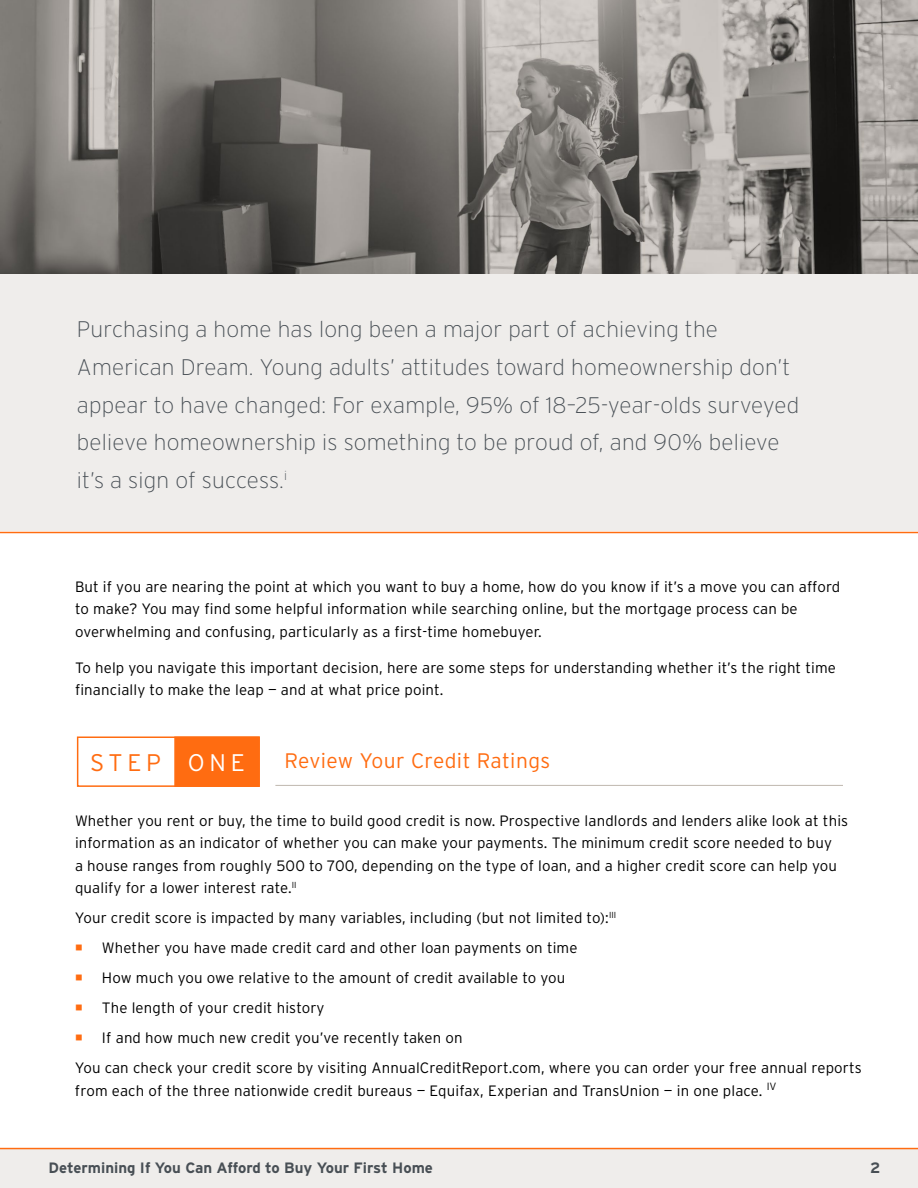
<style>
.page{position:relative;width:918px;height:1188px;background:#fff}
.page>*{position:absolute;margin:0;border:0;box-sizing:border-box;transform-origin:0 0}
.t1{font:300 24px "Interstate";letter-spacing:.2em;color:#ff6c11}
.t2{font:200 22.5px/37.5px "Interstate";letter-spacing:.01em;color:#484f55}
.t3{font:300 21px "Interstate";letter-spacing:.02em;color:#ff6c11}
.t4{font:300 15px/22.5px "Interstate";letter-spacing:.01em;color:#000}
.t5{font:700 15px "Interstate";color:#484f55}
.s1{color:#fff}
</style>
<div class="page">
<div style="left:0;top:1149px;width:918px;height:39px;background:#efedeb"></div>
<hr style="left:0;top:1148px;width:918px;height:1px;background:#ff6c11">
<img style="left:0;top:0;width:918px;height:274px">
<div style="left:0;top:274px;width:918px;height:257px;background:#efedeb"></div>
<hr style="left:0;top:532px;width:918px;height:1px;background:#ff6c11">
<div style="left:77px;top:736px;width:183px;height:51px;border:2px solid #ff6c11"></div>
<div style="left:174px;top:736px;width:86px;height:51px;background:#ff6c11;border:2px solid #ff6c11"></div>
<hr style="left:275px;top:785px;width:568px;height:1px;background:#bfb8af">
<p class="t2" style="left:77px;top:311px;width:724px">Purchasing a home has long been a major part of achieving the American Dream. Young adults’ attitudes toward homeownership don’t appear to have changed: For example, 95% of 18–25-year-olds surveyed believe homeownership is something to be proud of, and 90% believe it’s a sign of success.<sup>i</sup></p>
<p class="t4" style="left:75px;top:575px;width:767px">But if you are nearing the point at which you want to buy a home, how do you know if it’s a move you can afford to make? You may find some helpful information while searching online, but the mortgage process can be overwhelming and confusing, particularly as a first-time homebuyer.</p>
<p class="t4" style="left:75px;top:656px;width:763px">To help you navigate this important decision, here are some steps for understanding whether it’s the right time financially to make the leap — and at what price point.</p>
<h1 class="t1" style="left:90px;top:749px;width:156px">STEP <span class="s1">ONE</span></h1>
<h3 class="t3" style="left:285px;top:749px;width:267px">Review Your Credit Ratings</h3>
<p class="t4" style="left:75px;top:809px;width:775px">Whether you rent or buy, the time to build good credit is now. Prospective landlords and lenders alike look at this information as an indicator of whether you can make your payments. The minimum credit score needed to buy<br>a house ranges from roughly 500 to 700, depending on the type of loan, and a higher credit score can help you qualify for a lower interest rate.<sup>II</sup></p>
<p class="t4" style="left:75px;top:907px;width:543px">Your credit score is impacted by many variables, including (but not limited to):<sup>III</sup></p>
<p class="t4" style="left:102px;top:937px;width:477px">Whether you have made credit card and other loan payments on time</p>
<p class="t4" style="left:102px;top:967px;width:465px">How much you owe relative to the amount of credit available to you</p>
<p class="t4" style="left:102px;top:997px;width:224px">The length of your credit history</p>
<p class="t4" style="left:102px;top:1027px;width:362px">If and how much new credit you’ve recently taken on</p>
<p class="t4" style="left:75px;top:1057px;width:788px">You can check your credit score by visiting AnnualCreditReport.com, where you can order your free annual reports</p>
<p class="t4" style="left:75px;top:1079px;width:703px">from each of the three nationwide credit bureaus — Equifax, Experian and TransUnion — in one place. <sup>IV</sup></p>
<p class="t5" style="left:49px;top:1160px;width:386px">Determining If You Can Afford to Buy Your First Home</p>
<p class="t5" style="left:870px;top:1160px;width:12px">2</p>
</div>
